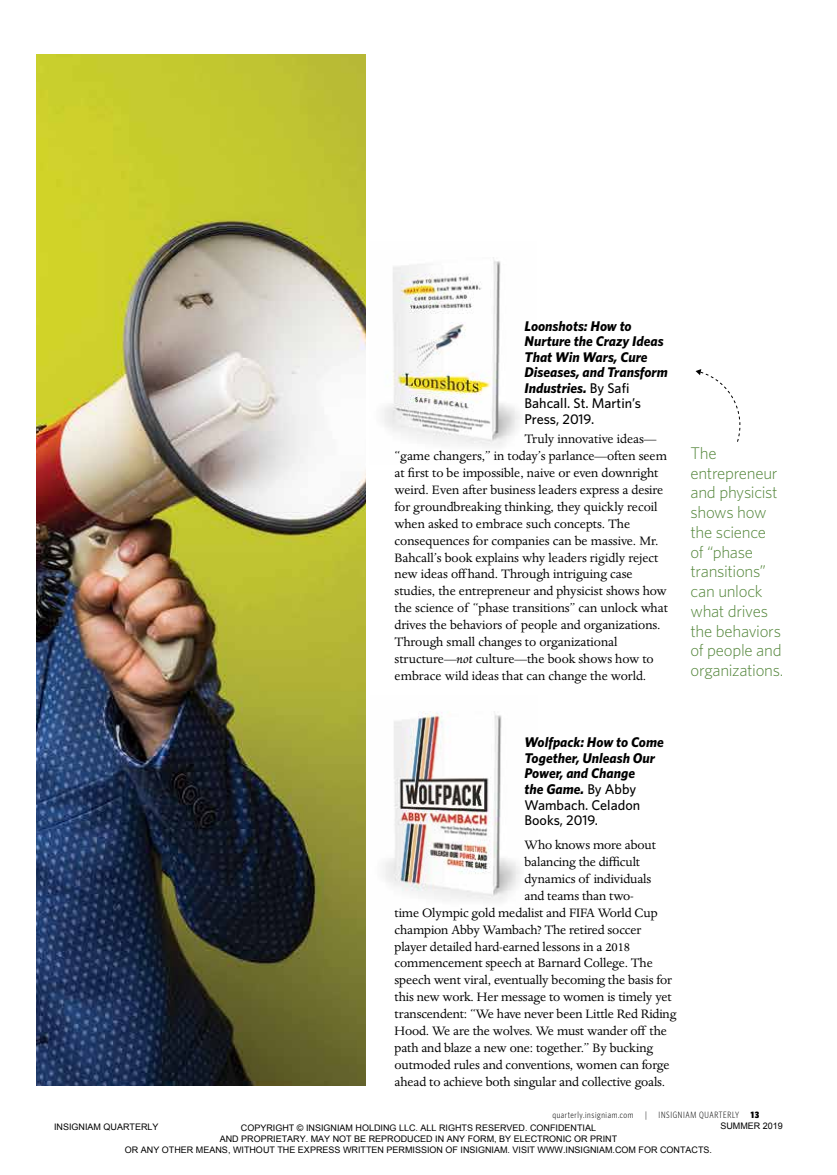
<style>
.page{position:relative;width:837px;height:1175px;background:#fff}
.page>*{position:absolute;margin:0;border:0;box-sizing:border-box;transform-origin:0 0}
.t1{font:300 16.95px/19.8px "Whitney";letter-spacing:-.02em;color:#53853a}
.t2{font:14.1px/17px "Dante MT Std";letter-spacing:-.01em;color:#000}
.t3{font:italic 700 14.1px/15.5px "Whitney";color:#000}
.t4{font:300 9.15px "Whitney Condensed";letter-spacing:.07em;color:#000}
.t5{font:900 9.15px "Whitney Condensed";color:#000}
.t6{font:9px/10.8px "Arial";color:#000;text-align:center}
.s1{font-weight:500;font-style:normal}
.s2{font-style:italic}
</style>
<div class="page">
<img style="left:385px;top:711px;width:136px;height:191px">
<img style="left:36px;top:54px;width:330px;height:1031px">
<img style="left:384px;top:257px;width:136px;height:190px">
<svg style="left:696px;top:369px;width:45px;height:73px"></svg>
<p class="t3" style="left:525px;top:318px;width:145px">Loonshots: How to<br>Nurture the Crazy Ideas<br>That Win Wars, Cure<br>Diseases, and Transform<br>Industries. <span class="s1">By Safi<br>Bahcall. St. Martin’s<br>Press, 2019.</span></p>
<p class="t2" style="left:395px;top:430px;width:275px;text-indent:130px">Truly innovative ideas— “game changers,” in today’s parlance—often seem at first to be impossible, naive or even downright weird. Even after business leaders express a desire for groundbreaking thinking, they quickly recoil when asked to embrace such concepts. The consequences for companies can be massive. Mr.<br>Bahcall’s book explains why leaders rigidly reject new ideas offhand. Through intriguing case studies, the entrepreneur and physicist shows how the science of “phase transitions” can unlock what drives the behaviors of people and organizations.<br>Through small changes to organizational structure—<span class="s2">not</span> culture—the book shows how to embrace wild ideas that can change the world.</p>
<p class="t1" style="left:691px;top:443px;width:95px">The entrepreneur and physicist shows how the science<br>of “phase transitions” can unlock what drives the behaviors of people and organizations.</p>
<p class="t3" style="left:525px;top:734px;width:141px">Wolfpack: How to Come<br>Together, Unleash Our<br>Power, and Change<br>the Game. <span class="s1">By Abby<br>Wambach. Celadon<br>Books, 2019.</span></p>
<p class="t2" style="left:525px;top:836px;width:133px">Who knows more about</p>
<p class="t2" style="left:525px;top:853px;width:117px">balancing the difficult</p>
<p class="t2" style="left:525px;top:870px;width:128px">dynamics of individuals</p>
<p class="t2" style="left:525px;top:887px;width:111px">and teams than two-</p>
<p class="t2" style="left:395px;top:904px;width:265px">time Olympic gold medalist and FIFA World Cup</p>
<p class="t2" style="left:395px;top:921px;width:248px">champion Abby Wambach? The retired soccer</p>
<p class="t2" style="left:395px;top:938px;width:237px">player detailed hard-earned lessons in a 2018</p>
<p class="t2" style="left:395px;top:954px;width:260px">commencement speech at Barnard College. The</p>
<p class="t2" style="left:395px;top:971px;width:279px">speech went viral, eventually becoming the basis for</p>
<p class="t2" style="left:395px;top:988px;width:279px">this new work. Her message to women is timely yet</p>
<p class="t2" style="left:395px;top:1005px;width:283px">transcendent: “We have never been Little Red Riding</p>
<p class="t2" style="left:395px;top:1022px;width:274px">Hood. We are the wolves. We must wander off the</p>
<p class="t2" style="left:395px;top:1039px;width:260px">path and blaze a new one: together.” By bucking</p>
<p class="t2" style="left:395px;top:1056px;width:276px">outmoded rules and conventions, women can forge</p>
<p class="t2" style="left:395px;top:1073px;width:272px">ahead to achieve both singular and collective goals.</p>
<p class="t4" style="left:552px;top:1109px;width:83px">quarterly.insigniam.com</p>
<p class="t4" style="left:645px;top:1109px;width:3px">|</p>
<p class="t4" style="left:659px;top:1109px;width:82px">INSIGNIAM QUARTERLY</p>
<p class="t5" style="left:751px;top:1109px;width:10px">13</p>
<p class="t6" style="left:125px;top:1122px;width:589px">COPYRIGHT © INSIGNIAM HOLDING LLC. ALL RIGHTS RESERVED. CONFIDENTIAL<br>AND PROPRIETARY. MAY NOT BE REPRODUCED IN ANY FORM, BY ELECTRONIC OR PRINT<br>OR ANY OTHER MEANS, WITHOUT THE EXPRESS WRITTEN PERMISSION OF INSIGNIAM. VISIT WWW.INSIGNIAM.COM FOR CONTACTS.</p>
<p class="t6" style="left:720px;top:1120px;width:64px">SUMMER 2019</p>
<p class="t6" style="left:54px;top:1121px;width:106px">INSIGNIAM QUARTERLY</p>
</div>
